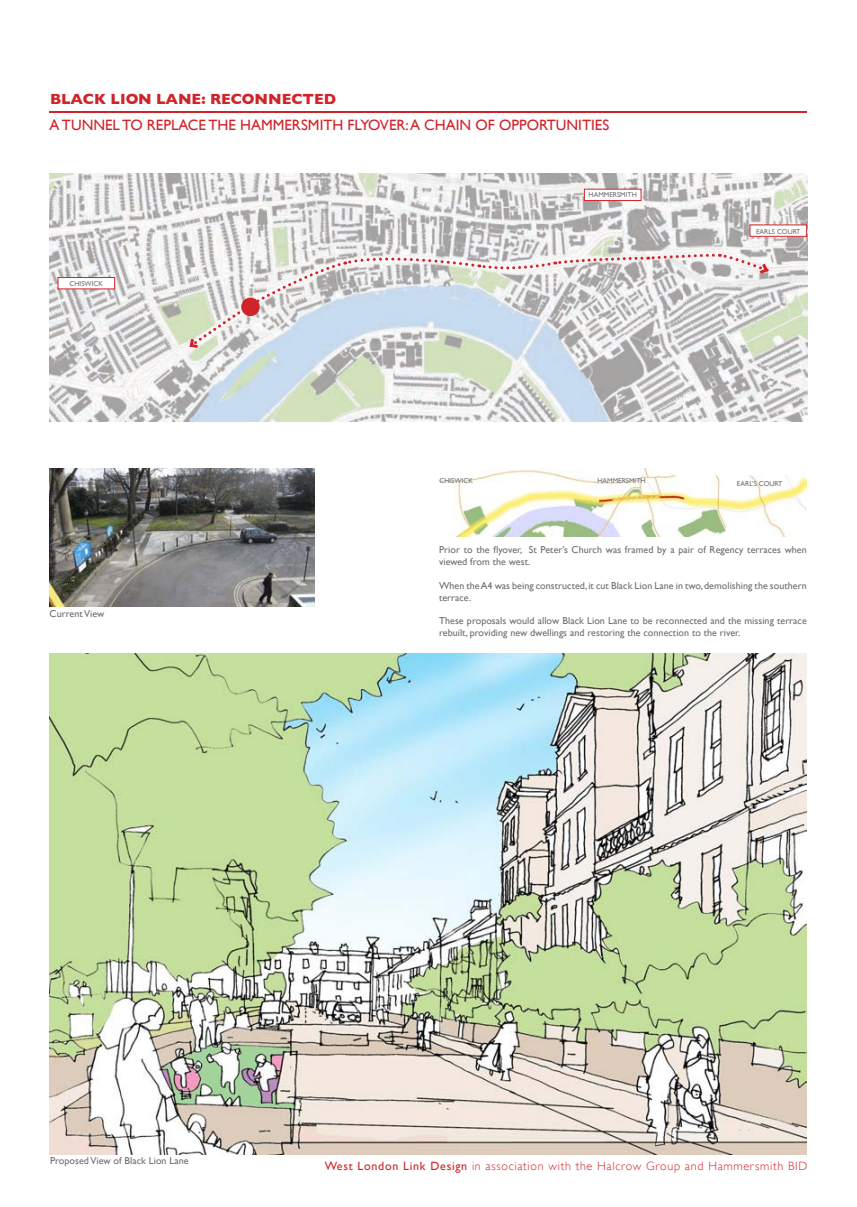
<style>
.page{position:relative;width:857px;height:1207px;background:#fff}
.page>*{position:absolute;margin:0;border:0;box-sizing:border-box;transform-origin:0 0}
.t1{font:15px "Gill Sans";color:#d1232a}
.t2{font:700 15px "Gill Sans";color:#d1232a}
.t3{font:300 12px "Gill Sans";letter-spacing:.06em;color:#d1232a}
.t4{font:10px/12px "Gill Sans";letter-spacing:.005em;color:#6c6d70}
.t5{font:7px "Gill Sans";color:#6c6d70}
.s1{font-weight:400}
</style>
<div class="page">
<hr style="left:50px;top:111px;width:756px;height:2px;background:#d3232a">
<img style="left:50px;top:653px;width:756px;height:500px">
<img style="left:50px;top:468px;width:264px;height:138px">
<img style="left:50px;top:173px;width:756px;height:249px">
<svg style="left:187px;top:252px;width:583px;height:98px"></svg>
<div style="left:58px;top:277px;width:57px;height:12px;background:#fff"></div>
<div style="left:58px;top:277px;width:57px;height:12px;border:1px solid #d1232a"></div>
<div style="left:584px;top:189px;width:56px;height:11px;background:#fff"></div>
<div style="left:584px;top:189px;width:57px;height:12px;border:1px solid #d1232a"></div>
<div style="left:749px;top:225px;width:57px;height:11px;background:#fff"></div>
<img style="left:439px;top:468px;width:367px;height:69px">
<h1 class="t2" style="left:50px;top:90px;width:287px">BLACK LION LANE: RECONNECTED</h1>
<h1 class="t1" style="left:50px;top:116px;width:560px">A TUNNEL TO REPLACE THE HAMMERSMITH FLYOVER: A CHAIN OF OPPORTUNITIES</h1>
<p class="t5" style="left:69px;top:279px;width:35px">CHISWICK</p>
<p class="t4" style="left:50px;top:607px;width:56px">Current View</p>
<p class="t5" style="left:588px;top:191px;width:50px">HAMMERSMITH</p>
<p class="t5" style="left:755px;top:227px;width:46px">EARLS COURT</p>
<p class="t5" style="left:439px;top:476px;width:35px">CHISWICK</p>
<p class="t5" style="left:597px;top:476px;width:50px">HAMMERSMITH</p>
<p class="t5" style="left:736px;top:480px;width:47px">EARL’S COURT</p>
<p class="t4" style="left:439px;top:544px;width:369px">Prior to the flyover, St Peter’s Church was framed by a pair of Regency terraces when viewed from the west.</p>
<p class="t4" style="left:439px;top:579px;width:369px">When the A4 was being constructed, it cut Black Lion Lane in two, demolishing the southern terrace.</p>
<p class="t4" style="left:439px;top:614px;width:369px">These proposals would allow Black Lion Lane to be reconnected and the missing terrace rebuilt, providing new dwellings and restoring the connection to the river.</p>
<p class="t4" style="left:50px;top:1154px;width:140px">Proposed View of Black Lion Lane</p>
<p class="t3" style="left:324px;top:1158px;width:484px"><span class="s1">West London Link Design</span> in association with the Halcrow Group and Hammersmith BID</p>
</div>
